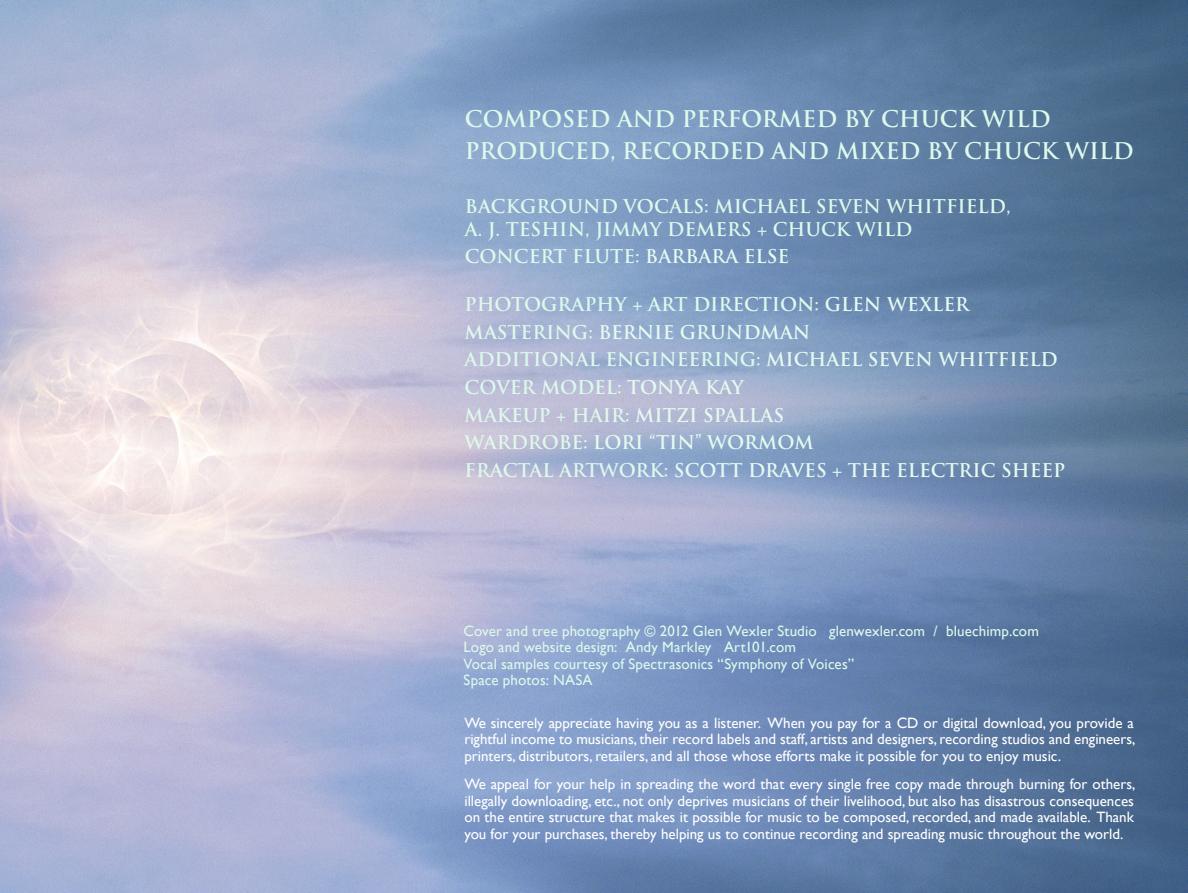
<style>
.page{position:relative;width:1188px;height:893px;background:#fff}
.page>*{position:absolute;margin:0;border:0;box-sizing:border-box;transform-origin:0 0}
.t1{font:700 22.35px/32.4px "Trajan Pro";color:#ddf9ec}
.t2{font:700 18.45px/27.8px "Trajan Pro";color:#e4faf0}
.t3{font:700 18.45px/23.1px "Trajan Pro";color:#ddf9ec}
.t4{font:15px/16.5px "Gill Sans";color:#fff;text-align:justify}
.t5{font:15px/16.5px "Gill Sans";letter-spacing:.01em;color:#ddf9ec}
.s1{color:#e4faf0}
.s2{color:#ddf9ec}
.s3{color:#def9ec}
</style>
<div class="page">
<img style="left:0;top:0;width:1188px;height:893px">
<h1 class="t1" style="left:465px;top:103px;width:670px">COMPOSED AND PERFORMED BY CHUCK WILD<br>PRODUCED, RECORDED AND MIXED BY CHUCK WILD</h1>
<p class="t3" style="left:465px;top:194px;width:547px">BACKGROUND VOCALS: MICHAEL SEVEN WHITFIELD,<br>A. J. TESHIN, JIMMY DEMERS + CHUCK WILD</p>
<p class="t3" style="left:465px;top:245px;width:326px">CONCERT FLUTE: <span class="s1">BARBARA ELSE</span></p>
<p class="t2" style="left:465px;top:290px;width:602px"><span class="s2">PHOTOGRAPHY + ART DIRECTION:</span> GLEN WEXLER <span class="s2">MASTERING:</span> BERNIE GRUNDMAN<br><span class="s2">ADDITIONAL ENGINEERING:</span> MICHAEL SEVEN WHITFIELD <span class="s2">COVER MODEL:</span> TONYA KAY<br><span class="s3">MAKEUP + HAIR:</span> MITZI SPALLAS<br><span class="s2">WARDROBE:</span> LORI “TIN” WORMOM<br><span class="s2">FRACTAL ARTWORK:</span> SCOTT DRAVES + THE ELECTRIC SHEEP</p>
<p class="t5" style="left:464px;top:622px;width:577px">Cover and tree photography © 2012 Glen Wexler Studio glenwexler.com / bluechimp.com Logo and website design: Andy Markley Art101.com<br>Vocal samples courtesy of Spectrasonics “Symphony of Voices”<br>Space photos: NASA</p>
<p class="t4" style="left:464px;top:714px;width:673px">We sincerely appreciate having you as a listener. When you pay for a CD or digital download, you provide a rightful income to musicians, their record labels and staff, artists and designers, recording studios and engineers, printers, distributors, retailers, and all those whose efforts make it possible for you to enjoy music.</p>
<p class="t4" style="left:464px;top:776px;width:673px">We appeal for your help in spreading the word that every single free copy made through burning for others, illegally downloading, etc., not only deprives musicians of their livelihood, but also has disastrous consequences on the entire structure that makes it possible for music to be composed, recorded, and made available. Thank you for your purchases, thereby helping us to continue recording and spreading music throughout the world.</p>
</div>
